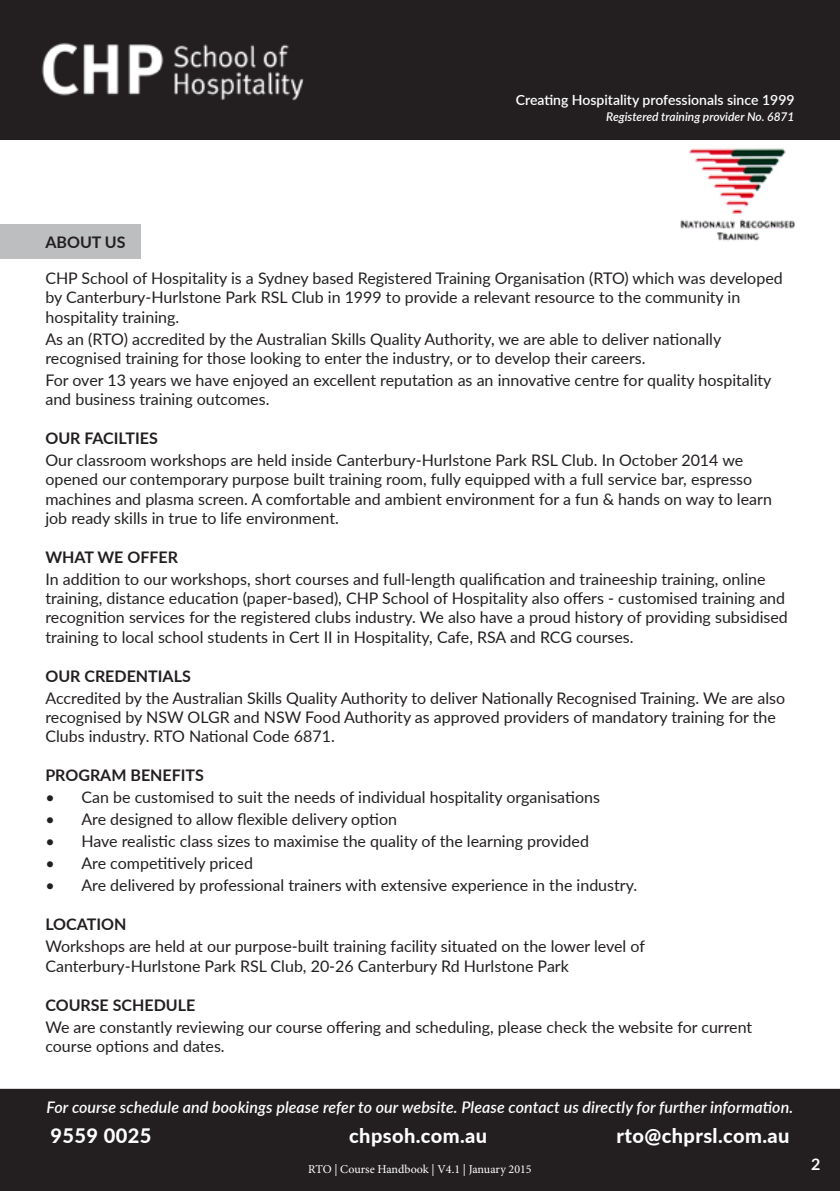
<style>
.page{position:relative;width:840px;height:1191px;background:#fff}
.page>*{position:absolute;margin:0;border:0;box-sizing:border-box;transform-origin:0 0}
.t1{font:800 20px "Lato";letter-spacing:.02em;color:#fff}
.t2{font:16px/19.2px "Lato";color:#231f20}
.t3{font:italic 600 16px "Lato";letter-spacing:.005em;color:#fff}
.t4{font:700 16px "Lato";color:#231f20}
.t5{font:700 16px "Lato";color:#fff}
.t6{font:600 14px "Lato";color:#fff}
.t7{font:12px "Minion Pro";letter-spacing:-.005em;color:#fff}
.t8{font:italic 600 12px "Lato";color:#fff}
</style>
<div class="page">
<div style="left:0;top:224px;width:140px;height:34px;background:#bcbec0"></div>
<div style="left:0;top:0;width:839px;height:139px;background:#231f20"></div>
<img style="left:42px;top:43px;width:262px;height:58px">
<img style="left:680px;top:149px;width:114px;height:92px">
<div style="left:0;top:1089px;width:839px;height:102px;background:#231f20"></div>
<p class="t6" style="left:515px;top:90px;width:280px">Creating Hospitality professionals since 1999</p>
<p class="t8" style="left:606px;top:108px;width:190px">Registered training provider No. 6871</p>
<p class="t4" style="left:45px;top:230px;width:82px">ABOUT US</p>
<p class="t2" style="left:45px;top:268px;width:738px">CHP School of Hospitality is a Sydney based Registered Training Organisation (RTO) which was developed by Canterbury-Hurlstone Park RSL Club in 1999 to provide a relevant resource to the community in hospitality training.</p>
<p class="t2" style="left:45px;top:329px;width:677px">As an (RTO) accredited by the Australian Skills Quality Authority, we are able to deliver nationally recognised training for those looking to enter the industry, or to develop their careers.</p>
<p class="t2" style="left:45px;top:370px;width:727px">For over 13 years we have enjoyed an excellent reputation as an innovative centre for quality hospitality and business training outcomes.</p>
<p class="t4" style="left:45px;top:426px;width:114px">OUR FACILTIES</p>
<p class="t2" style="left:45px;top:450px;width:727px">Our classroom workshops are held inside Canterbury-Hurlstone Park RSL Club. In October 2014 we opened our contemporary purpose built training room, fully equipped with a full service bar, espresso machines and plasma screen. A comfortable and ambient environment for a fun &amp; hands on way to learn job ready skills in true to life environment.</p>
<p class="t4" style="left:45px;top:545px;width:134px">WHAT WE OFFER</p>
<p class="t2" style="left:45px;top:569px;width:743px">In addition to our workshops, short courses and full-length qualification and traineeship training, online training, distance education (paper-based), CHP School of Hospitality also offers - customised training and recognition services for the registered clubs industry. We also have a proud history of providing subsidised training to local school students in Cert II in Hospitality, Cafe, RSA and RCG courses.</p>
<p class="t4" style="left:45px;top:664px;width:147px">OUR CREDENTIALS</p>
<p class="t2" style="left:45px;top:687px;width:740px">Accredited by the Australian Skills Quality Authority to deliver Nationally Recognised Training. We are also recognised by NSW OLGR and NSW Food Authority as approved providers of mandatory training for the<br>Clubs industry. RTO National Code 6871.</p>
<p class="t4" style="left:45px;top:763px;width:160px">PROGRAM BENEFITS</p>
<p class="t2" style="left:45px;top:787px;width:555px">• Can be customised to suit the needs of individual hospitality organisations</p>
<p class="t2" style="left:45px;top:809px;width:353px">• Are designed to allow flexible delivery option</p>
<p class="t2" style="left:45px;top:831px;width:545px">• Have realistic class sizes to maximise the quality of the learning provided</p>
<p class="t2" style="left:45px;top:853px;width:209px">• Are competitively priced</p>
<p class="t2" style="left:45px;top:875px;width:593px">• Are delivered by professional trainers with extensive experience in the industry.</p>
<p class="t4" style="left:45px;top:912px;width:82px">LOCATION</p>
<p class="t2" style="left:45px;top:936px;width:600px">Workshops are held at our purpose-built training facility situated on the lower level of<br>Canterbury-Hurlstone Park RSL Club, 20-26 Canterbury Rd Hurlstone Park</p>
<p class="t4" style="left:45px;top:993px;width:151px">COURSE SCHEDULE</p>
<p class="t2" style="left:45px;top:1016px;width:708px">We are constantly reviewing our course offering and scheduling, please check the website for current course options and dates.</p>
<p class="t3" style="left:47px;top:1095px;width:747px">For course schedule and bookings please refer to our website. Please contact us directly for further information.</p>
<p class="t1" style="left:50px;top:1120px;width:102px">9559 0025</p>
<p class="t1" style="left:349px;top:1120px;width:139px">chpsoh.com.au</p>
<p class="t1" style="left:616px;top:1120px;width:174px">rto@chprsl.com.au</p>
<p class="t7" style="left:308px;top:1160px;width:225px">RTO | Course Handbook | V4.1 | January 2015</p>
<p class="t7" style="left:261px;top:1160px;width:319px">RTO | ADM Handbooks | Course Handbook | V4.1 | January 2015</p>
<p class="t5" style="left:810px;top:1151px;width:11px">2</p>
</div>
